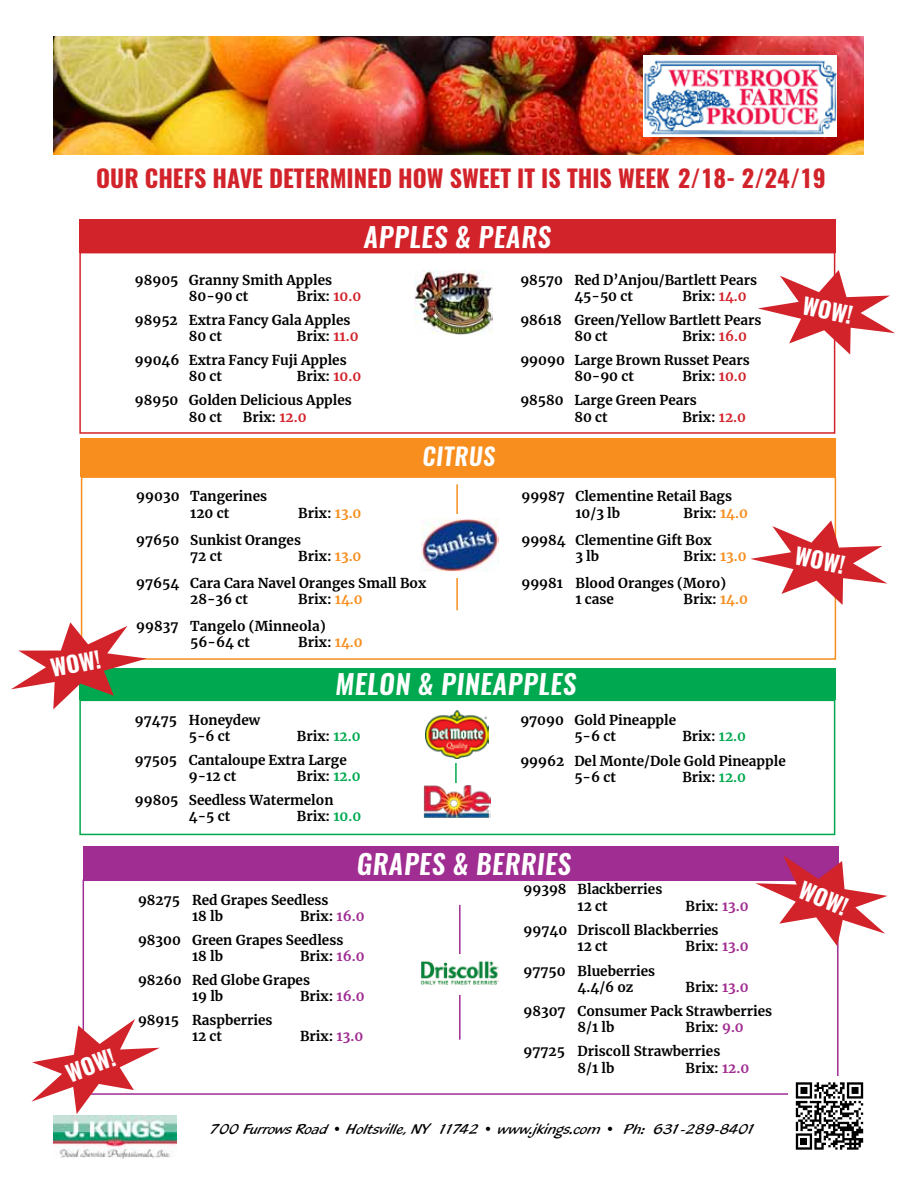
<style>
.page{position:relative;width:918px;height:1188px;background:#fff}
.page>*{position:absolute;margin:0;border:0;box-sizing:border-box;transform-origin:0 0}
.t1{font:italic 600 27px "Oswald";letter-spacing:.025em;color:#fff}
.t2{font:700 24px "Oswald";color:#d2232a}
.t3{font:italic 600 24px "Oswald";letter-spacing:.025em;color:#fff}
.t4{font:15px "Blacklight D";color:#000}
.t5{font:700 13.5px/24px "Merriweather";color:#000}
.s1{color:#d2232a}
.s2{color:#f78e1e}
.s3{color:#00a94f}
.s4{color:#a02d91}
</style>
<div class="page">
<img style="left:54px;top:37px;width:809px;height:118px">
<img style="left:644px;top:56px;width:193px;height:80px">
<div style="left:79px;top:700px;width:756px;height:135px;border:2px solid #00a94f"></div>
<div style="left:79px;top:669px;width:756px;height:31px;background:#00a94f"></div>
<hr style="left:455px;top:754px;width:2px;height:57px;background:#00a94f">
<div style="left:420px;top:708px;width:74px;height:55px;background:#fff"></div>
<img style="left:425px;top:711px;width:64px;height:48px">
<div style="left:424px;top:783px;width:66px;height:43px;background:#fff"></div>
<img style="left:424px;top:785px;width:66px;height:33px">
<hr style="left:459px;top:905px;width:2px;height:135px;background:#a02d91">
<div style="left:83px;top:880px;width:756px;height:215px;border:2px solid #a02d91"></div>
<div style="left:83px;top:846px;width:755px;height:34px;background:#a02d91"></div>
<div style="left:415px;top:954px;width:89px;height:41px;background:#fff"></div>
<img style="left:420px;top:961px;width:78px;height:23px">
<img style="left:54px;top:1116px;width:123px;height:42px">
<div style="left:79px;top:252px;width:756px;height:182px;border:2px solid #d2232a"></div>
<div style="left:79px;top:219px;width:756px;height:34px;background:#d2232a"></div>
<img style="left:415px;top:271px;width:77px;height:63px">
<div style="left:81px;top:476px;width:755px;height:184px;border:2px solid #f78e1e"></div>
<hr style="left:456px;top:484px;width:2px;height:126px;background:#f78e1e">
<div style="left:81px;top:438px;width:755px;height:38px;background:#f78e1e"></div>
<div style="left:420px;top:514px;width:80px;height:63px;background:#fff"></div>
<img style="left:421px;top:519px;width:77px;height:52px">
<div style="left:788px;top:1076px;width:77px;height:76px;background:#fff"></div>
<div style="left:794px;top:1080px;width:72px;height:72px;background:linear-gradient(to right,#fff,#fff)"></div>
<svg style="left:796px;top:1082px;width:67px;height:68px"></svg>
<svg style="left:755px;top:855px;width:133px;height:91px"></svg>
<svg style="left:11px;top:622px;width:136px;height:87px"></svg>
<svg style="left:758px;top:270px;width:137px;height:85px"></svg>
<svg style="left:31px;top:1019px;width:129px;height:95px"></svg>
<svg style="left:750px;top:520px;width:138px;height:85px"></svg>
<h2 class="t2" style="left:96px;top:162px;width:731px">OUR CHEFS HAVE DETERMINED HOW SWEET IT IS THIS WEEK 2/18- 2/24/19</h2>
<h1 class="t1" style="left:364px;top:218px;width:189px">APPLES &amp; PEARS</h1>
<p class="t5" style="left:189px;top:271px;width:145px;line-height:16.2px;text-indent:-54px">98905 Granny Smith Apples<br>80-90 ct</p>
<p class="t5" style="left:135px;top:284px;width:228px;text-indent:162px">Brix: <span class="s1">10.0<br></span>98952 Extra Fancy Gala Apples</p>
<p class="t5" style="left:189px;top:324px;width:35px">80 ct</p>
<p class="t5" style="left:135px;top:324px;width:225px;text-indent:162px">Brix: <span class="s1">11.0<br></span>99046 Extra Fancy Fuji Apples</p>
<p class="t5" style="left:189px;top:364px;width:35px">80 ct</p>
<p class="t5" style="left:135px;top:364px;width:228px;text-indent:162px">Brix: <span class="s1">10.0<br></span>98950 Golden Delicious Apples</p>
<p class="t5" style="left:189px;top:404px;width:35px">80 ct</p>
<p class="t5" style="left:243px;top:404px;width:65px">Brix: <span class="s1">12.0</span></p>
<h2 class="t3" style="left:422px;top:439px;width:74px">CITRUS</h2>
<p class="t5" style="left:190px;top:488px;width:78px;line-height:16.2px;text-indent:-54px">99030 Tangerines<br>120 ct</p>
<p class="t5" style="left:136px;top:499px;width:227px;line-height:27px;text-indent:162px">Brix: <span class="s2">13.0<br></span>97650 Sunkist Oranges</p>
<p class="t5" style="left:190px;top:544px;width:33px">72 ct</p>
<p class="t5" style="left:136px;top:542px;width:291px;line-height:27px;text-indent:162px">Brix: <span class="s2">13.0<br></span>97654 Cara Cara Navel Oranges Small Box</p>
<p class="t5" style="left:190px;top:587px;width:59px">28-36 ct</p>
<p class="t5" style="left:136px;top:585px;width:228px;line-height:27px;text-indent:162px">Brix: <span class="s2">14.0<br></span>99837 Tangelo (Minneola)</p>
<p class="t5" style="left:190px;top:630px;width:61px">56-64 ct</p>
<p class="t5" style="left:298px;top:630px;width:66px">Brix: <span class="s2">14.0</span></p>
<p class="t5" style="left:574px;top:271px;width:184px;line-height:16.2px;text-indent:-54px">98570 Red D’Anjou/Bartlett Pears<br>45-50 ct</p>
<p class="t5" style="left:520px;top:284px;width:243px;text-indent:162px">Brix: <span class="s1">14.0<br></span>98618 Green/Yellow Bartlett Pears</p>
<p class="t5" style="left:574px;top:324px;width:35px">80 ct</p>
<p class="t5" style="left:520px;top:324px;width:231px;text-align:right">Brix: <span class="s1">16.0<br></span>99090 Large Brown Russet Pears</p>
<p class="t5" style="left:574px;top:364px;width:61px">80-90 ct</p>
<p class="t5" style="left:520px;top:364px;width:228px;text-indent:162px">Brix: <span class="s1">10.0<br></span>98580 Large Green Pears</p>
<p class="t5" style="left:574px;top:404px;width:35px">80 ct</p>
<p class="t5" style="left:682px;top:404px;width:65px">Brix: <span class="s1">12.0</span></p>
<p class="t5" style="left:575px;top:488px;width:158px;line-height:16.2px;text-indent:-54px">99987 Clementine Retail Bags<br>10/3 lb</p>
<p class="t5" style="left:521px;top:499px;width:228px;line-height:27px;text-indent:162px">Brix: <span class="s2">14.0<br></span>99984 Clementine Gift Box</p>
<p class="t5" style="left:575px;top:544px;width:25px">3 lb</p>
<p class="t5" style="left:521px;top:542px;width:227px;line-height:27px;text-indent:162px">Brix: <span class="s2">13.0<br></span>99981 Blood Oranges (Moro)</p>
<p class="t5" style="left:575px;top:587px;width:40px">1 case</p>
<p class="t5" style="left:683px;top:587px;width:66px">Brix: <span class="s2">14.0</span></p>
<h1 class="t1" style="left:336px;top:666px;width:242px">MELON &amp; PINEAPPLES</h1>
<p class="t5" style="left:189px;top:711px;width:73px;line-height:16.2px;text-indent:-54px">97475 Honeydew<br>5-6 ct</p>
<p class="t5" style="left:135px;top:724px;width:227px;text-indent:162px">Brix: <span class="s3">12.0<br></span>97505 Cantaloupe Extra Large</p>
<p class="t5" style="left:189px;top:764px;width:49px">9-12 ct</p>
<p class="t5" style="left:135px;top:764px;width:227px;text-indent:162px">Brix: <span class="s3">12.0<br></span>99805 Seedless Watermelon</p>
<p class="t5" style="left:189px;top:804px;width:43px">4-5 ct</p>
<p class="t5" style="left:297px;top:804px;width:66px">Brix: <span class="s3">10.0</span></p>
<p class="t5" style="left:520px;top:711px;width:157px;line-height:16.2px;text-align:center">97090 Gold Pineapple<br>5-6 ct</p>
<p class="t5" style="left:520px;top:723px;width:267px;line-height:25.2px;text-indent:162px">Brix: <span class="s3">12.0<br></span>99962 Del Monte/Dole Gold Pineapple</p>
<p class="t5" style="left:574px;top:765px;width:43px">5-6 ct</p>
<p class="t5" style="left:682px;top:765px;width:65px">Brix: <span class="s3">12.0</span></p>
<h1 class="t1" style="left:357px;top:845px;width:216px">GRAPES &amp; BERRIES</h1>
<p class="t5" style="left:192px;top:891px;width:138px;line-height:16.2px;text-indent:-54px">98275 Red Grapes Seedless<br>18 lb</p>
<p class="t5" style="left:138px;top:904px;width:228px;text-indent:162px">Brix: <span class="s4">16.0<br></span>98300 Green Grapes Seedless</p>
<p class="t5" style="left:192px;top:944px;width:32px">18 lb</p>
<p class="t5" style="left:138px;top:944px;width:228px;text-indent:162px">Brix: <span class="s4">16.0<br></span>98260 Red Globe Grapes</p>
<p class="t5" style="left:192px;top:984px;width:33px">19 lb</p>
<p class="t5" style="left:300px;top:984px;width:66px">Brix: <span class="s4">16.0</span></p>
<p class="t5" style="left:138px;top:1012px;width:136px;line-height:16.2px;text-align:center">98915 Raspberries<br>12 ct</p>
<p class="t5" style="left:300px;top:1024px;width:65px">Brix: <span class="s4">13.0</span></p>
<p class="t5" style="left:524px;top:881px;width:140px;line-height:16.2px;text-align:center">99398 Blackberries<br>12 ct</p>
<p class="t5" style="left:524px;top:893px;width:227px;text-indent:162px">Brix: <span class="s4">13.0<br></span>99740 Driscoll Blackberries</p>
<p class="t5" style="left:578px;top:933px;width:32px">12 ct</p>
<p class="t5" style="left:686px;top:933px;width:65px">Brix: <span class="s4">13.0</span></p>
<p class="t5" style="left:578px;top:963px;width:79px;line-height:16.2px;text-indent:-54px">97750 Blueberries<br>4.4/6 oz</p>
<p class="t5" style="left:524px;top:975px;width:250px;text-indent:162px">Brix: <span class="s4">13.0<br></span>98307 Consumer Pack Strawberries</p>
<p class="t5" style="left:578px;top:1015px;width:38px">8/1 lb</p>
<p class="t5" style="left:524px;top:1015px;width:222px;text-indent:162px">Brix: <span class="s4">9.0<br></span>97725 Driscoll Strawberries</p>
<p class="t5" style="left:578px;top:1055px;width:38px">8/1 lb</p>
<p class="t5" style="left:686px;top:1055px;width:65px">Brix: <span class="s4">12.0</span></p>
<p class="t4" style="left:210px;top:1120px;width:547px">700 Furrows Road • Holtsville, NY 11742 • www.jkings.com • Ph: 631-289-8401</p>
</div>
